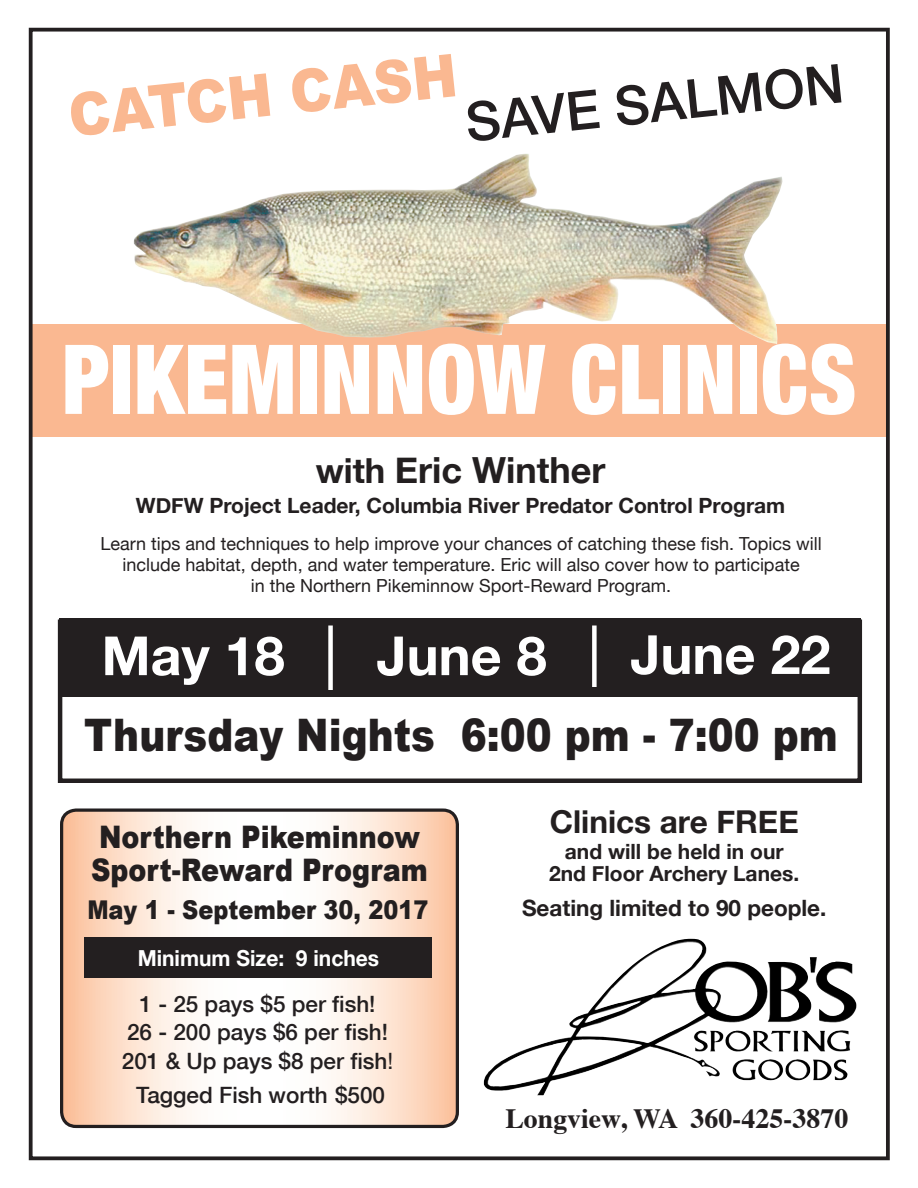
<style>
.page{position:relative;width:918px;height:1188px;background:#fff}
.page>*{position:absolute;margin:0;border:0;box-sizing:border-box;transform-origin:0 0}
.t1{font:900 condensed 96.6px "Helvetica Neue";letter-spacing:.01em;color:#fff;scale:.91 1}
.t2{font:900 59.4px "Arial";color:#fab891;scale:.91 1}
.t3{font:700 54px "Helvetica Neue";color:#fff}
.t4{font:500 54px "Helvetica Neue";color:#231f20}
.t5{font:900 44.85px "Arial";color:#231f20;scale:.87 1}
.t6{font:700 36px "Helvetica Neue";color:#231f20}
.t7{font:700 31.5px "Helvetica Neue";color:#231f20}
.t8{font:900 31.05px "Arial";color:#231f20;scale:.87 1}
.t9{font:700 27.9px "Times";color:#231f20}
.t10{font:900 25.8px "Arial";color:#231f20;scale:.87 1}
.t11{font:500 22.5px "Helvetica Neue";color:#231f20}
.t12{font:700 22.5px "Helvetica Neue";color:#231f20}
.t13{font:700 22.05px "Helvetica Neue";color:#fff;scale:.95 1}
.t14{font:700 21px "Helvetica Neue";color:#231f20}
.t15{font:18px "Helvetica Neue";color:#231f20}
.s1{font-size:34.5px}
.s2{font-weight:400}
</style>
<div class="page">
<div style="left:29px;top:325px;width:859px;height:112px;background:#fab891"></div>
<div style="left:29px;top:28px;width:861px;height:1132px;border:4px solid #231f20"></div>
<div style="left:58px;top:620px;width:804px;height:163px;border:4px solid #231f20"></div>
<div style="left:59px;top:618px;width:802px;height:79px;background:#231f20"></div>
<div style="left:328px;top:626px;width:5px;height:64px;background:#fff"></div>
<div style="left:592px;top:626px;width:5px;height:61px;background:#fff"></div>
<img style="left:484px;top:939px;width:288px;height:156px">
<img style="left:134px;top:154px;width:649px;height:190px">
<svg style="left:64px;top:812px;width:391px;height:312px"></svg>
<div style="left:60px;top:808px;width:399px;height:320px;border:3px solid #231f20;border-radius:15px"></div>
<div style="left:84px;top:938px;width:348px;height:40px;background:#231f20"></div>
<p class="t2" style="left:64px;top:73px;width:431px;rotate:-6deg">CATCH CASH</p>
<p class="t4" style="left:462px;top:90px;width:381px;rotate:-6deg">SAVE SALMON</p>
<p class="t1" style="left:62px;top:320px;width:874px">PIKEMINNOW CLINICS</p>
<p class="t6" style="left:316px;top:448px;width:291px"><span class="s1">with</span> Eric Winther</p>
<p class="t14" style="left:136px;top:493px;width:651px">WDFW Project Leader, Columbia River Predator Control Program</p>
<p class="t15" style="left:100px;top:533px;width:723px">Learn tips and techniques to help improve your chances of catching these fish. Topics will</p>
<p class="t15" style="left:123px;top:554px;width:679px">include habitat, depth, and water temperature. Eric will also cover how to participate</p>
<p class="t15" style="left:251px;top:575px;width:422px">in the Northern Pikeminnow Sport-Reward Program.</p>
<p class="t3" style="left:102px;top:622px;width:185px">May 18</p>
<p class="t3" style="left:630px;top:621px;width:202px">June 22</p>
<p class="t5" style="left:84px;top:703px;width:868px">Thursday Nights 6:00 pm - 7:00 pm</p>
<p class="t3" style="left:377px;top:622px;width:172px">June 8</p>
<p class="t8" style="left:99px;top:814px;width:370px">Northern Pikeminnow</p>
<p class="t8" style="left:91px;top:847px;width:389px">Sport-Reward Program</p>
<p class="t10" style="left:87px;top:891px;width:394px">May 1 - September 30, 2017</p>
<p class="t13" style="left:138px;top:944px;width:256px">Minimum Size: 9 inches</p>
<p class="t11" style="left:140px;top:990px;width:237px">1 - 25 pays $5 per fish!</p>
<p class="t11" style="left:127px;top:1019px;width:262px">26 - 200 pays $6 per fish!</p>
<p class="t11" style="left:122px;top:1047px;width:273px">201 &amp; Up pays $8 per fish<span class="s2">!</span></p>
<p class="t11" style="left:136px;top:1082px;width:250px">Tagged Fish worth $500</p>
<p class="t7" style="left:550px;top:802px;width:251px">Clinics are FREE</p>
<p class="t14" style="left:565px;top:838px;width:220px">and will be held in our</p>
<p class="t14" style="left:549px;top:861px;width:252px">2nd Floor Archery Lanes.</p>
<p class="t12" style="left:522px;top:894px;width:306px">Seating limited to 90 people.</p>
<p class="t9" style="left:505px;top:1092px;width:344px">Longview, WA 360-425-3870</p>
</div>
